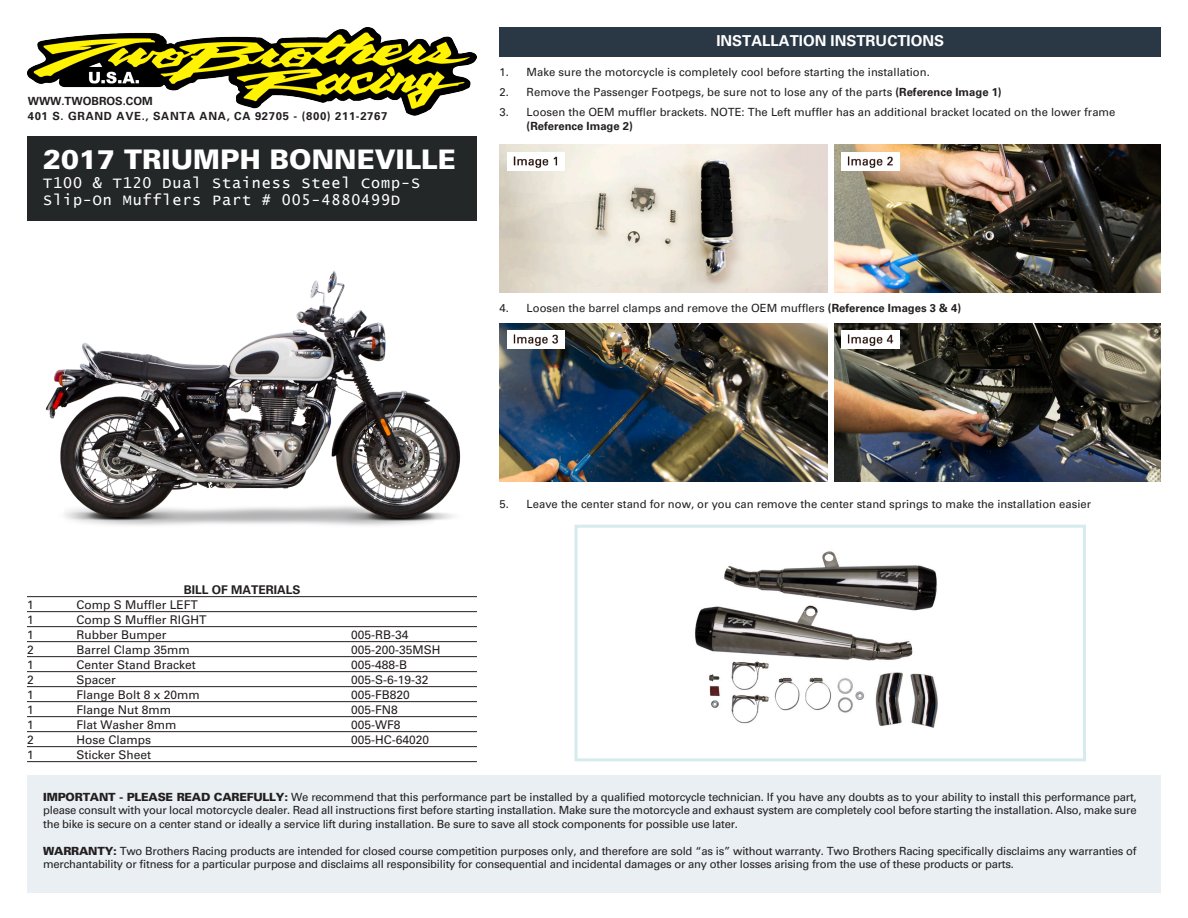
<style>
.page{position:relative;width:1188px;height:918px;background:#fff}
.page>*{position:absolute;margin:0;border:0;box-sizing:border-box;transform-origin:0 0}
.t1{font:900 27px "Univers";color:#fff}
.t2{font:15px/16.5px "Lucida Console";letter-spacing:.06em;color:#fff}
.t3{font:700 15px "Univers";color:#fff}
.t4{font:12px "Univers";color:#231f20}
.t5{font:700 12px "Univers";color:#231f20}
.t6{font:11.25px/13.5px "Univers";letter-spacing:-.02em;color:#231f20;text-align:justify}
.t7{font:11.25px/13.5px "Univers";color:#231f20}
.t8{font:700 11.25px "Univers";letter-spacing:.06em;color:#231f20}
.t9{font:700 11.25px "Univers";color:#231f20}
.s1{font-weight:700}
.s2{font-weight:900}
</style>
<div class="page">
<div style="left:27px;top:775px;width:1134px;height:118px;background:#e9eff2"></div>
<div style="left:27px;top:136px;width:450px;height:85px;background:#242728"></div>
<hr style="left:27px;top:596px;width:450px;height:1px;background:#231f20">
<hr style="left:27px;top:611px;width:450px;height:1px;background:#231f20">
<hr style="left:27px;top:626px;width:450px;height:1px;background:#231f20">
<hr style="left:27px;top:641px;width:450px;height:1px;background:#231f20">
<hr style="left:27px;top:656px;width:450px;height:1px;background:#231f20">
<hr style="left:27px;top:671px;width:450px;height:1px;background:#231f20">
<hr style="left:27px;top:686px;width:450px;height:1px;background:#231f20">
<hr style="left:27px;top:701px;width:450px;height:1px;background:#231f20">
<hr style="left:27px;top:716px;width:450px;height:1px;background:#231f20">
<hr style="left:27px;top:731px;width:450px;height:1px;background:#231f20">
<hr style="left:27px;top:746px;width:450px;height:1px;background:#231f20">
<hr style="left:27px;top:761px;width:450px;height:1px;background:#231f20">
<div style="left:500px;top:27px;width:661px;height:30px;background:#2a3745"></div>
<img style="left:27px;top:27px;width:450px;height:89px">
<img style="left:45px;top:270px;width:416px;height:256px">
<img style="left:499px;top:145px;width:328px;height:147px">
<img style="left:834px;top:145px;width:327px;height:147px">
<img style="left:507px;top:152px;width:57px;height:19px">
<img style="left:842px;top:152px;width:57px;height:18px">
<img style="left:499px;top:323px;width:328px;height:159px">
<img style="left:834px;top:323px;width:327px;height:159px">
<img style="left:507px;top:331px;width:57px;height:18px">
<img style="left:842px;top:331px;width:57px;height:18px">
<div style="left:574px;top:525px;width:512px;height:236px;border:3px solid #d7ebee"></div>
<img style="left:695px;top:551px;width:243px;height:177px">
<p class="t9" style="left:28px;top:94px;width:127px">WWW.TWOBROS.COM</p>
<p class="t8" style="left:28px;top:109px;width:361px">401 S. GRAND AVE., SANTA ANA, CA 92705 - (800) 211-2767</p>
<p class="t1" style="left:43px;top:142px;width:414px">2017 TRIUMPH BONNEVILLE</p>
<p class="t2" style="left:43px;top:176px;width:378px">T100 &amp; T120 Dual Stainess Steel Comp-S<br>Slip-On Mufflers Part # 005-4880499D</p>
<p class="t3" style="left:716px;top:32px;width:229px">INSTALLATION INSTRUCTIONS</p>
<p class="t7" style="left:500px;top:65px;width:432px">1. Make sure the motorcycle is completely cool before starting the installation.</p>
<p class="t7" style="left:500px;top:85px;width:504px">2. Remove the Passenger Footpegs, be sure not to lose any of the parts <span class="s1">(Reference Image 1)</span></p>
<p class="t7" style="left:527px;top:105px;width:590px;text-indent:-27px">3. Loosen the OEM muffler brackets. NOTE: The Left muffler has an additional bracket located on the lower frame <span class="s1">(Reference Image 2)</span></p>
<p class="t7" style="left:500px;top:301px;width:463px">4. Loosen the barrel clamps and remove the OEM mufflers <span class="s1">(Reference Images 3 &amp; 4)</span></p>
<p class="t5" style="left:184px;top:583px;width:118px">BILL OF MATERIALS</p>
<p class="t7" style="left:500px;top:497px;width:593px">5. Leave the center stand for now, or you can remove the center stand springs to make the installation easier</p>
<p class="t4" style="left:27px;top:598px;width:8px">1</p>
<p class="t4" style="left:76px;top:598px;width:123px">Comp S Muffler LEFT</p>
<p class="t4" style="left:27px;top:613px;width:8px">1</p>
<p class="t4" style="left:76px;top:613px;width:132px">Comp S Muffler RIGHT</p>
<p class="t4" style="left:27px;top:628px;width:8px">1</p>
<p class="t4" style="left:76px;top:628px;width:92px">Rubber Bumper</p>
<p class="t4" style="left:351px;top:628px;width:59px">005-RB-34</p>
<p class="t4" style="left:27px;top:643px;width:8px">2</p>
<p class="t4" style="left:76px;top:643px;width:115px">Barrel Clamp 35mm</p>
<p class="t4" style="left:351px;top:643px;width:91px">005-200-35MSH</p>
<p class="t4" style="left:27px;top:658px;width:8px">1</p>
<p class="t4" style="left:76px;top:658px;width:121px">Center Stand Bracket</p>
<p class="t4" style="left:351px;top:658px;width:58px">005-488-B</p>
<p class="t4" style="left:27px;top:673px;width:8px">2</p>
<p class="t4" style="left:76px;top:673px;width:41px">Spacer</p>
<p class="t4" style="left:351px;top:673px;width:79px">005-S-6-19-32</p>
<p class="t4" style="left:27px;top:688px;width:8px">1</p>
<p class="t4" style="left:76px;top:688px;width:125px">Flange Bolt 8 x 20mm</p>
<p class="t4" style="left:351px;top:688px;width:60px">005-FB820</p>
<p class="t4" style="left:27px;top:703px;width:8px">1</p>
<p class="t4" style="left:76px;top:703px;width:96px">Flange Nut 8mm</p>
<p class="t4" style="left:351px;top:703px;width:48px">005-FN8</p>
<p class="t4" style="left:27px;top:718px;width:8px">1</p>
<p class="t4" style="left:76px;top:718px;width:102px">Flat Washer 8mm</p>
<p class="t4" style="left:351px;top:718px;width:51px">005-WF8</p>
<p class="t4" style="left:27px;top:733px;width:8px">2</p>
<p class="t4" style="left:76px;top:733px;width:76px">Hose Clamps</p>
<p class="t4" style="left:351px;top:733px;width:80px">005-HC-64020</p>
<p class="t4" style="left:27px;top:748px;width:8px">1</p>
<p class="t4" style="left:76px;top:748px;width:76px">Sticker Sheet</p>
<p class="t6" style="left:43px;top:790px;width:1095px"><span class="s2">IMPORTANT - PLEASE READ CAREFULLY:</span> We recommend that this performance part be installed by a qualified motorcycle technician. If you have any doubts as to your ability to install this performance part, please consult with your local motorcycle dealer. Read all instructions first before starting installation. Make sure the motorcycle and exhaust system are completely cool before starting the installation. Also, make sure the bike is secure on a center stand or ideally a service lift during installation. Be sure to save all stock components for possible use later.</p>
<p class="t6" style="left:43px;top:844px;width:1095px"><span class="s2">WARRANTY:</span> Two Brothers Racing products are intended for closed course competition purposes only, and therefore are sold “as is” without warranty. Two Brothers Racing specifically disclaims any warranties of merchantability or fitness for a particular purpose and disclaims all responsibility for consequential and incidental damages or any other losses arising from the use of these products or parts.</p>
</div>
